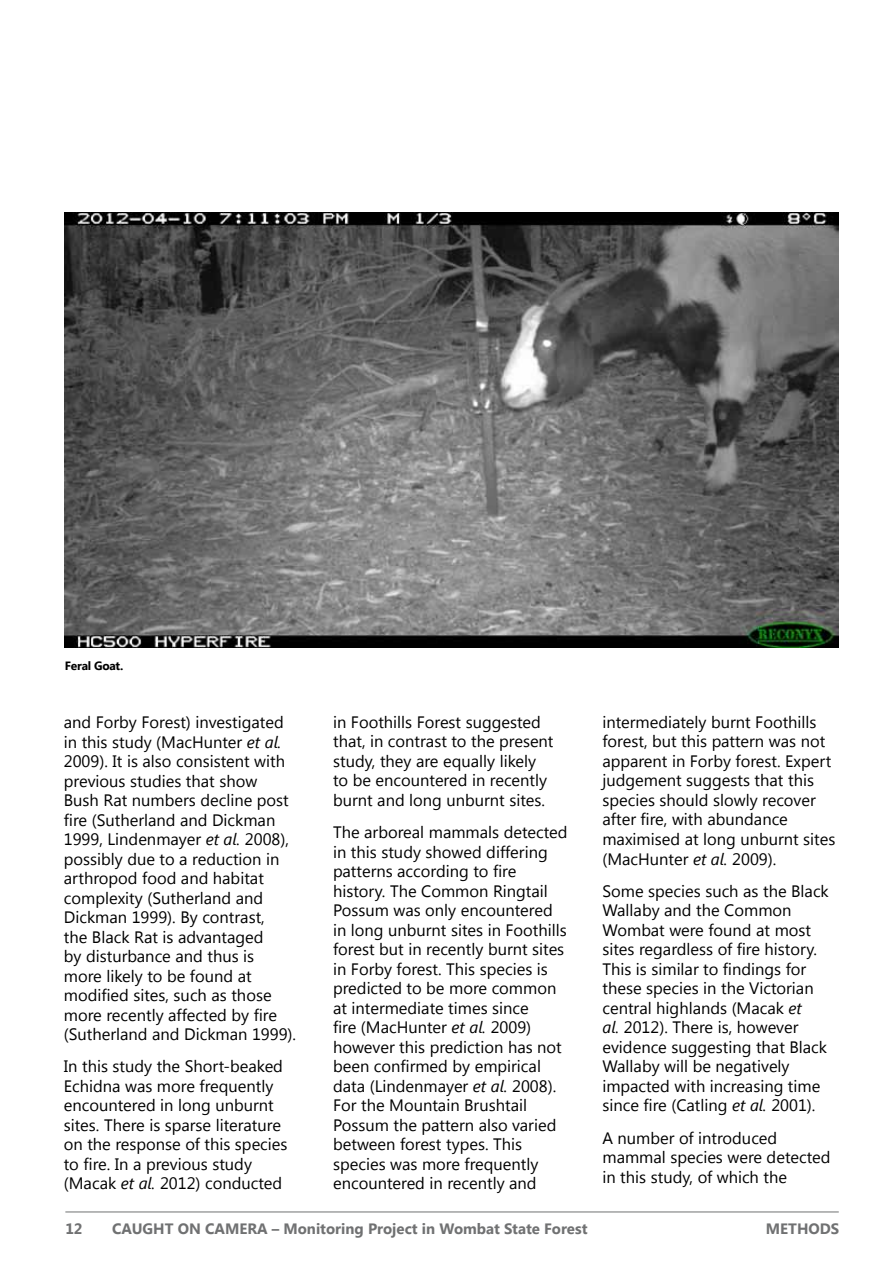
<style>
.page{position:relative;width:893px;height:1263px;background:#fff}
.page>*{position:absolute;margin:0;border:0;box-sizing:border-box;transform-origin:0 0}
.t1{font:16.5px/19.5px "Segoe UI";color:#000}
.t2{font:700 15px "Segoe UI";color:#707172}
.t3{font:700 12px "Segoe UI";letter-spacing:-.02em;color:#000}
.s1{font-style:italic}
</style>
<div class="page">
<hr style="left:65px;top:1211px;width:774px;height:1px;background:#707172">
<img style="left:65px;top:213px;width:774px;height:435px">
<p class="t3" style="left:65px;top:657px;width:60px">Feral Goat.</p>
<p class="t1" style="left:64px;top:712px;width:234px">and Forby Forest) investigated in this study (MacHunter <span class="s1">et al.<br></span>2009). It is also consistent with previous studies that show<br>Bush Rat numbers decline post fire (Sutherland and Dickman<br>1999, Lindenmayer <span class="s1">et al.</span> 2008), possibly due to a reduction in arthropod food and habitat complexity (Sutherland and<br>Dickman 1999). By contrast,<br>the Black Rat is advantaged<br>by disturbance and thus is more likely to be found at modified sites, such as those more recently affected by fire (Sutherland and Dickman 1999).</p>
<p class="t1" style="left:64px;top:1056px;width:225px">In this study the Short-beaked<br>Echidna was more frequently encountered in long unburnt sites. There is sparse literature on the response of this species to fire. In a previous study (Macak <span class="s1">et al.</span> 2012) conducted</p>
<p class="t1" style="left:333px;top:714px;width:222px">in Foothills Forest suggested that, in contrast to the present study, they are equally likely to be encountered in recently burnt and long unburnt sites.</p>
<p class="t1" style="left:333px;top:824px;width:236px">The arboreal mammals detected in this study showed differing patterns according to fire history. The Common Ringtail<br>Possum was only encountered in long unburnt sites in Foothills forest but in recently burnt sites in Forby forest. This species is predicted to be more common at intermediate times since<br>fire (MacHunter <span class="s1">et al.</span> 2009) however this prediction has not been confirmed by empirical data (Lindenmayer <span class="s1">et al.</span> 2008).<br>For the Mountain Brushtail<br>Possum the pattern also varied between forest types. This species was more frequently encountered in recently and</p>
<p class="t1" style="left:602px;top:712px;width:234px">intermediately burnt Foothills forest, but this pattern was not apparent in Forby forest. Expert judgement suggests that this species should slowly recover after fire, with abundance maximised at long unburnt sites (MacHunter <span class="s1">et al.</span> 2009).</p>
<p class="t1" style="left:602px;top:880px;width:228px">Some species such as the Black<br>Wallaby and the Common<br>Wombat were found at most sites regardless of fire history.<br>This is similar to findings for these species in the Victorian central highlands (Macak <span class="s1">et<br>al.</span> 2012). There is, however evidence suggesting that Black<br>Wallaby will be negatively impacted with increasing time since fire (Catling <span class="s1">et al.</span> 2001).</p>
<p class="t1" style="left:602px;top:1129px;width:230px">A number of introduced mammal species were detected in this study, of which the</p>
<p class="t2" style="left:65px;top:1222px;width:19px">12</p>
<p class="t2" style="left:112px;top:1222px;width:477px">CAUGHT ON CAMERA – Monitoring Project in Wombat State Forest</p>
<p class="t2" style="left:766px;top:1222px;width:75px">METHOdS</p>
</div>
